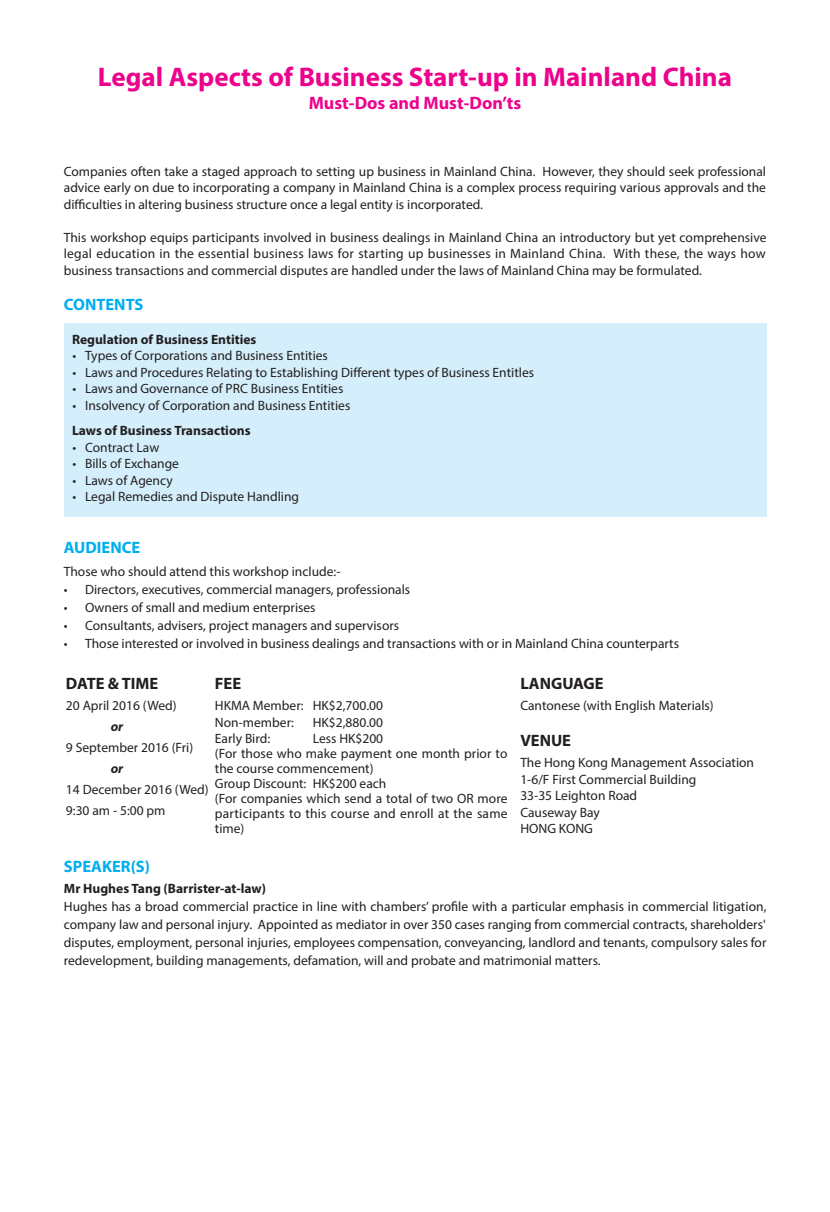
<style>
.page{position:relative;width:830px;height:1212px;background:#fff}
.page>*{position:absolute;margin:0;border:0;box-sizing:border-box;transform-origin:0 0}
.t1{font:700 27px "Myriad Pro";color:#ed028c}
.t2{font:700 18px "Myriad Pro";color:#ed028c}
.t3{font:700 16.5px "Myriad Pro";color:#00aeef}
.t4{font:700 16.5px "Myriad Pro";color:#231f20}
.t5{font:13.5px/16.5px "Myriad Pro";color:#231f20;text-align:justify}
.t6{font:700 13.5px "Myriad Pro";color:#231f20}
.s1{font-weight:700;font-style:italic}
</style>
<div class="page">
<div style="left:64px;top:324px;width:701px;height:193px;background:#d4effb"></div>
<p class="t1" style="left:98px;top:60px;width:635px">Legal Aspects of Business Start-up in Mainland China</p>
<p class="t2" style="left:308px;top:91px;width:214px">Must-Dos and Must-Don’ts</p>
<p class="t5" style="left:64px;top:163px;width:703px">Companies often take a staged approach to setting up business in Mainland China. However, they should seek professional advice early on due to incorporating a company in Mainland China is a complex process requiring various approvals and the difficulties in altering business structure once a legal entity is incorporated.</p>
<p class="t5" style="left:64px;top:229px;width:704px">This workshop equips participants involved in business dealings in Mainland China an introductory but yet comprehensive legal education in the essential business laws for starting up businesses in Mainland China. With these, the ways how business transactions and commercial disputes are handled under the laws of Mainland China may be formulated.</p>
<p class="t3" style="left:64px;top:294px;width:81px">CONTENTS</p>
<p class="t6" style="left:72px;top:330px;width:186px">Regulation of Business Entities</p>
<p class="t5" style="left:72px;top:347px;width:257px">• Types of Corporations and Business Entities</p>
<p class="t5" style="left:72px;top:364px;width:463px">• Laws and Procedures Relating to Establishing Different types of Business Entitles</p>
<p class="t5" style="left:72px;top:380px;width:272px">• Laws and Governance of PRC Business Entities</p>
<p class="t5" style="left:72px;top:397px;width:279px">• Insolvency of Corporation and Business Entities</p>
<p class="t6" style="left:72px;top:422px;width:180px">Laws of Business Transactions</p>
<p class="t5" style="left:72px;top:439px;width:88px">• Contract Law</p>
<p class="t5" style="left:72px;top:455px;width:108px">• Bills of Exchange</p>
<p class="t5" style="left:72px;top:472px;width:102px">• Laws of Agency</p>
<p class="t5" style="left:72px;top:488px;width:228px">• Legal Remedies and Dispute Handling</p>
<p class="t3" style="left:64px;top:537px;width:78px">AUDIENCE</p>
<p class="t5" style="left:64px;top:563px;width:278px">Those who should attend this workshop include:-</p>
<p class="t5" style="left:64px;top:581px;width:348px">• Directors, executives, commercial managers, professionals</p>
<p class="t5" style="left:64px;top:599px;width:253px">• Owners of small and medium enterprises</p>
<p class="t5" style="left:64px;top:617px;width:336px">• Consultants, advisers, project managers and supervisors</p>
<p class="t5" style="left:64px;top:635px;width:616px">• Those interested or involved in business dealings and transactions with or in Mainland China counterparts</p>
<p class="t4" style="left:66px;top:672px;width:94px">DATE &amp; TIME</p>
<p class="t5" style="left:111px;top:695px;width:67px;line-height:21px;text-indent:-45px">20 April 2016 (Wed) <span class="s1">or</span></p>
<p class="t5" style="left:111px;top:737px;width:84px;line-height:21px;text-indent:-45px">9 September 2016 (Fri) <span class="s1">or</span></p>
<p class="t5" style="left:66px;top:781px;width:144px">14 December 2016 (Wed)</p>
<p class="t5" style="left:66px;top:802px;width:101px">9:30 am - 5:00 pm</p>
<p class="t4" style="left:520px;top:672px;width:85px">LANGUAGE</p>
<p class="t5" style="left:520px;top:697px;width:195px">Cantonese (with English Materials)</p>
<p class="t4" style="left:520px;top:729px;width:52px">VENUE</p>
<p class="t5" style="left:520px;top:754px;width:235px">The Hong Kong Management Association</p>
<p class="t5" style="left:520px;top:770px;width:177px">1-6/F First Commercial Building</p>
<p class="t5" style="left:520px;top:787px;width:118px">33-35 Leighton Road</p>
<p class="t5" style="left:520px;top:803px;width:81px">Causeway Bay</p>
<p class="t5" style="left:520px;top:820px;width:74px">HONG KONG</p>
<p class="t4" style="left:215px;top:672px;width:28px">FEE</p>
<p class="t5" style="left:215px;top:697px;width:169px">HKMA Member: HK$2,700.00</p>
<p class="t5" style="left:215px;top:713px;width:80px">Non-member:</p>
<p class="t5" style="left:313px;top:713px;width:72px">HK$2,880.00</p>
<p class="t5" style="left:215px;top:730px;width:57px">Early Bird:</p>
<p class="t5" style="left:313px;top:730px;width:72px">Less HK$200</p>
<p class="t5" style="left:215px;top:746px;width:294px;line-height:15px">(For those who make payment one month prior to the course commencement)</p>
<p class="t5" style="left:215px;top:775px;width:173px">Group Discount: HK$200 each</p>
<p class="t5" style="left:215px;top:791px;width:294px;line-height:15px">(For companies which send a total of two OR more participants to this course and enroll at the same time)</p>
<p class="t3" style="left:64px;top:856px;width:88px">SPEAKER(S)</p>
<p class="t6" style="left:64px;top:880px;width:204px">Mr Hughes Tang (Barrister-at-law)</p>
<p class="t5" style="left:64px;top:898px;width:703px;line-height:18px">Hughes has a broad commercial practice in line with chambers’ profile with a particular emphasis in commercial litigation, company law and personal injury. Appointed as mediator in over 350 cases ranging from commercial contracts, shareholders' disputes, employment, personal injuries, employees compensation, conveyancing, landlord and tenants, compulsory sales for redevelopment, building managements, defamation, will and probate and matrimonial matters.</p>
</div>
